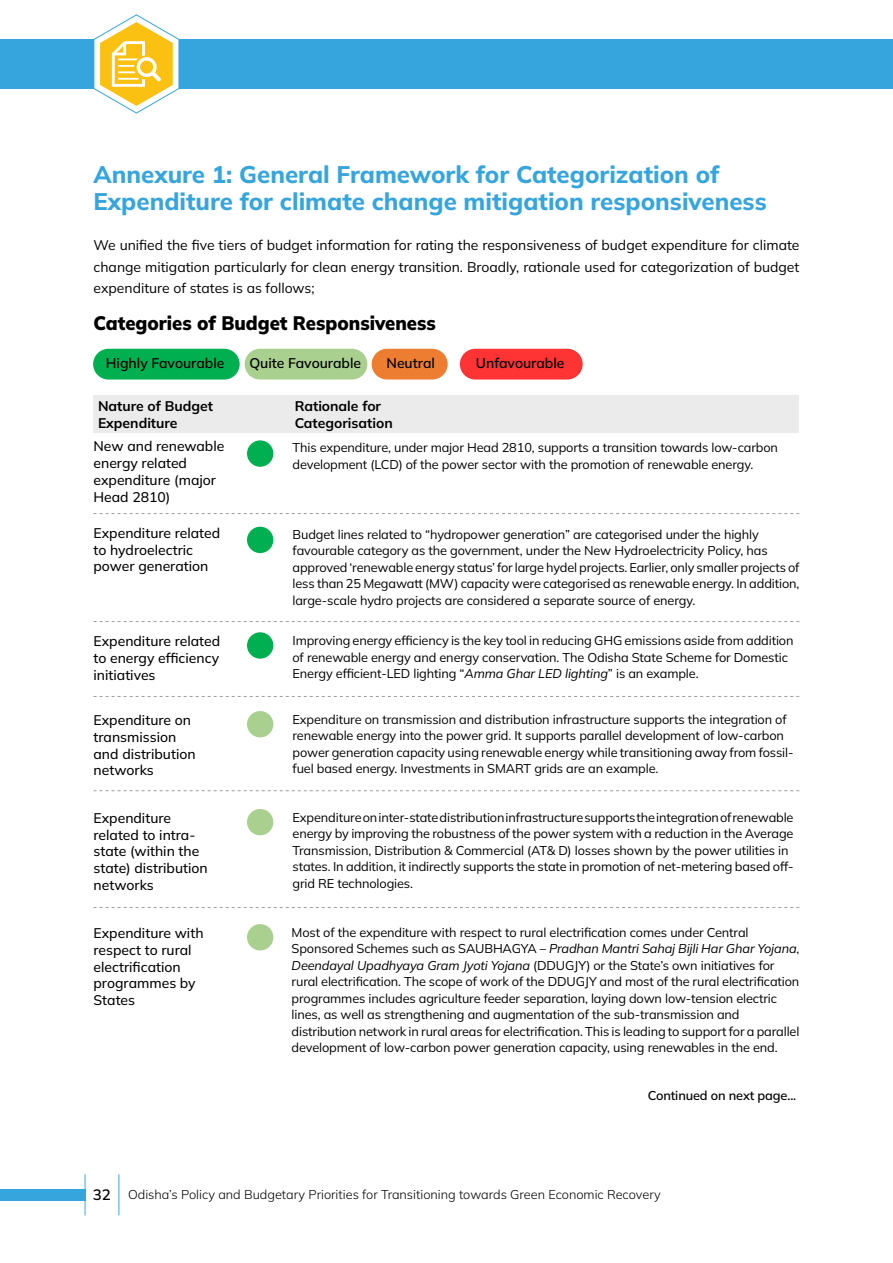
<style>
.page{position:relative;width:893px;height:1263px;background:#fff}
.page>*{position:absolute;margin:0;border:0;box-sizing:border-box;transform-origin:0 0}
.subhead_main{font:800 24px/27px "Mulish";color:#37a5dd}
.niti_GRAPH_HEAD{font:900 19.5px "Mulish";color:#000;scale:.95 1}
.body_text_SEO{font:500 13.95px/16.8px "Mulish";color:#000}
.body_text_SEO-2{font:13.95px/21.8px "Mulish";color:#000;text-align:justify}
.body_text_SEO-3{font:700 13.95px/16.8px "Mulish";color:#000}
.body_text_SEO-4{font:600 13.95px "Mulish";color:#000}
.t1{font:12.75px/16.5px "Mulish";letter-spacing:-.01em;color:#000}
.t2{font:300 12.75px "Mulish";color:#000}
.t3{font:600 12.75px "Mulish";letter-spacing:-.01em;color:#000}
.s1{font-style:italic}
.s2{font-weight:600;font-size:15px}
</style>
<div class="page">
<div style="left:0;top:39px;width:893px;height:50px;background:#37a5dd"></div>
<div style="left:0;top:1189px;width:85px;height:11px;background:#37a5dd"></div>
<hr style="left:85px;top:1174px;width:1px;height:41px;background:#37a5dd">
<hr style="left:119px;top:1174px;width:1px;height:41px;background:#37a5dd">
<svg style="left:94px;top:14px;width:85px;height:100px"></svg>
<div style="left:245px;top:349px;width:122px;height:30px;background:#a9d08f;border-radius:15px"></div>
<div style="left:460px;top:349px;width:123px;height:30px;background:#fe3333;border-radius:15px"></div>
<div style="left:93px;top:349px;width:147px;height:30px;background:#00af50;border-radius:15px"></div>
<div style="left:372px;top:349px;width:76px;height:30px;background:#ed7d31;border-radius:15px"></div>
<div style="left:94px;top:396px;width:705px;height:37px;background:#ebebec"></div>
<div style="left:247px;top:440px;width:26px;height:27px;background:#00af50;border-radius:50%"></div>
<div style="left:247px;top:527px;width:26px;height:26px;background:#00af50;border-radius:50%"></div>
<div style="left:247px;top:632px;width:26px;height:27px;background:#00af50;border-radius:50%"></div>
<div style="left:247px;top:711px;width:26px;height:26px;background:#a9d08f;border-radius:50%"></div>
<div style="left:247px;top:809px;width:26px;height:26px;background:#a9d08f;border-radius:50%"></div>
<svg style="left:94px;top:513px;width:705px;height:1px"></svg>
<svg style="left:94px;top:621px;width:705px;height:1px"></svg>
<svg style="left:94px;top:696px;width:705px;height:1px"></svg>
<svg style="left:94px;top:790px;width:705px;height:1px"></svg>
<div style="left:247px;top:924px;width:26px;height:26px;background:#a9d08f;border-radius:50%"></div>
<svg style="left:94px;top:907px;width:705px;height:1px"></svg>
<p class="subhead_main" style="left:94px;top:160px;width:675px">Annexure 1: General Framework for Categorization of<br>Expenditure for climate change mitigation responsiveness</p>
<p class="body_text_SEO-2" style="left:94px;top:234px;width:707px">We unified the five tiers of budget information for rating the responsiveness of budget expenditure for climate change mitigation particularly for clean energy transition. Broadly, rationale used for categorization of budget expenditure of states is as follows;</p>
<p class="niti_GRAPH_HEAD" style="left:94px;top:310px;width:362px">Categories of Budget Responsiveness</p>
<p class="body_text_SEO-4" style="left:106px;top:353px;width:120px">Highly Favourable</p>
<p class="body_text_SEO-4" style="left:249px;top:353px;width:113px">Quite Favourable</p>
<p class="body_text_SEO-4" style="left:387px;top:353px;width:50px">Neutral</p>
<p class="body_text_SEO-4" style="left:476px;top:353px;width:90px">Unfavourable</p>
<p class="body_text_SEO-3" style="left:98px;top:397px;width:116px">Nature of Budget<br>Expenditure</p>
<p class="body_text_SEO-3" style="left:295px;top:397px;width:100px">Rationale for<br>Categorisation</p>
<p class="body_text_SEO" style="left:94px;top:438px;width:132px">New and renewable energy related expenditure (major<br>Head 2810)</p>
<p class="body_text_SEO" style="left:94px;top:524px;width:128px">Expenditure related to hydroelectric power generation</p>
<p class="body_text_SEO" style="left:94px;top:632px;width:128px;text-align:justify">Expenditure related to energy efficiency initiatives</p>
<p class="body_text_SEO" style="left:94px;top:711px;width:104px">Expenditure on transmission and distribution networks</p>
<p class="body_text_SEO" style="left:94px;top:809px;width:116px">Expenditure related to intra&shy;state (within the state) distribution networks</p>
<p class="t1" style="left:293px;top:439px;width:487px">This expenditure, under major Head 2810, supports a transition towards low-carbon development (LCD) of the power sector with the promotion of renewable energy.</p>
<p class="t1" style="left:293px;top:525px;width:508px">Budget lines related to “hydropower generation” are categorised under the highly favourable category as the government, under the New Hydroelectricity Policy, has approved ‘renewable energy status’ for large hydel projects. Earlier, only smaller projects of less than 25 Megawatt (MW) capacity were categorised as renewable energy. In addition, large-scale hydro projects are considered a separate source of energy.</p>
<p class="t1" style="left:293px;top:632px;width:502px">Improving energy efficiency is the key tool in reducing GHG emissions aside from addition of renewable energy and energy conservation. The Odisha State Scheme for Domestic<br>Energy efficient-LED lighting “<span class="s1">Amma Ghar LED lighting</span>” is an example.</p>
<p class="t1" style="left:293px;top:711px;width:502px">Expenditure on transmission and distribution infrastructure supports the integration of renewable energy into the power grid. It supports parallel development of low-carbon power generation capacity using renewable energy while transitioning away from fossil&shy;fuel based energy. Investments in SMART grids are an example.</p>
<p class="t1" style="left:293px;top:809px;width:502px">Expenditure on inter-state distribution infrastructure supports the integration of renewable energy by improving the robustness of the power system with a reduction in the Average Transmission, Distribution &amp; Commercial (AT&amp; D) losses shown by the power utilities in states. In addition, it indirectly supports the state in promotion of net-metering based off&shy;grid RE technologies.</p>
<p class="body_text_SEO" style="left:94px;top:924px;width:111px">Expenditure with respect to rural electrification programmes by<br>States</p>
<p class="t1" style="left:292px;top:924px;width:509px">Most of the expenditure with respect to rural electrification comes under Central Sponsored Schemes such as SAUBHAGYA – <span class="s1">Pradhan Mantri Sahaj Bijli Har Ghar Yojana</span>, <span class="s1">Deendayal Upadhyaya Gram Jyoti Yojana</span> (DDUGJY) or the State’s own initiatives for rural electrification. The scope of work of the DDUGJY and most of the rural electrification programmes includes agriculture feeder separation, laying down low-tension electric lines, as well as strengthening and augmentation of the sub-transmission and distribution network in rural areas for electrification. This is leading to support for a parallel development of low-carbon power generation capacity, using renewables in the end.</p>
<p class="t3" style="left:648px;top:1086px;width:150px">Continued on next page...</p>
<p class="t2" style="left:93px;top:1185px;width:569px"><span class="s2">32</span> Odisha’s Policy and Budgetary Priorities for Transitioning towards Green Economic Recovery</p>
</div>
